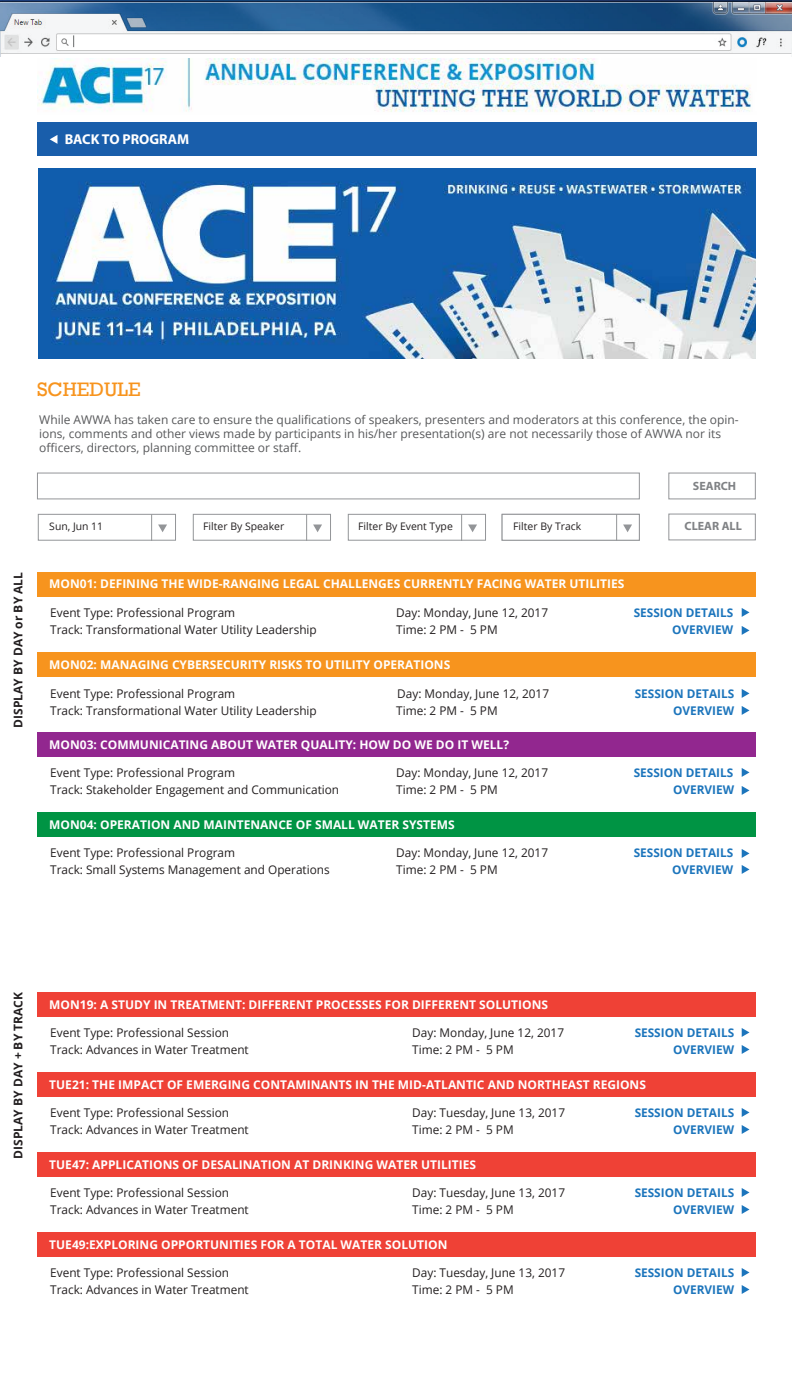
<style>
.page{position:relative;width:792px;height:1385px;background:#fff}
.page>*{position:absolute;margin:0;border:0;box-sizing:border-box;transform-origin:0 0}
.t1{font:20px "Rockwell";color:#f7941e}
.t2{font:700 14.3px "Myriad Pro";color:#fff}
.t3{font:12px "Open Sans";color:#231f20}
.t4{font:700 12px "Open Sans";color:#fff}
.t5{font:12px/14.4px "Open Sans";color:#58595b}
.t6{font:700 12px "Open Sans";color:#1c75bc}
.t7{font:700 12px "Open Sans";color:#231f20}
.t8{font:700 12px "Myriad Pro";color:#808285}
.t9{font:10.4px "Open Sans";color:#231f20}
</style>
<div class="page">
<img style="left:0;top:0;width:792px;height:56px">
<div style="left:37px;top:122px;width:719px;height:33px;background:#195eab"></div>
<svg style="left:50px;top:135px;width:7px;height:9px"></svg>
<img style="left:37px;top:59px;width:714px;height:53px">
<img style="left:38px;top:168px;width:717px;height:190px">
<div style="left:38px;top:514px;width:138px;height:27px;background:#fff;border:1px solid #939598"></div>
<div style="left:668px;top:513px;width:88px;height:27px;background:#fff;border:1px solid #939598"></div>
<div style="left:668px;top:472px;width:88px;height:27px;background:#fff;border:1px solid #939598"></div>
<div style="left:193px;top:514px;width:138px;height:27px;background:#fff;border:1px solid #939598"></div>
<div style="left:348px;top:514px;width:138px;height:27px;background:#fff;border:1px solid #939598"></div>
<div style="left:502px;top:514px;width:138px;height:27px;background:#fff;border:1px solid #939598"></div>
<div style="left:37px;top:472px;width:603px;height:27px;background:#fff;border:1px solid #939598"></div>
<svg style="left:623px;top:524px;width:9px;height:8px"></svg>
<svg style="left:616px;top:514px;width:1px;height:26px"></svg>
<svg style="left:468px;top:524px;width:9px;height:8px"></svg>
<svg style="left:461px;top:514px;width:1px;height:27px"></svg>
<svg style="left:313px;top:524px;width:9px;height:8px"></svg>
<svg style="left:306px;top:514px;width:1px;height:27px"></svg>
<svg style="left:158px;top:524px;width:9px;height:8px"></svg>
<svg style="left:151px;top:514px;width:1px;height:27px"></svg>
<div style="left:37px;top:1232px;width:719px;height:25px;background:#ef4136"></div>
<svg style="left:742px;top:1268px;width:7px;height:9px"></svg>
<div style="left:37px;top:1152px;width:719px;height:25px;background:#ef4136"></div>
<svg style="left:742px;top:1188px;width:7px;height:9px"></svg>
<div style="left:37px;top:1072px;width:719px;height:25px;background:#ef4136"></div>
<svg style="left:742px;top:1108px;width:7px;height:9px"></svg>
<div style="left:37px;top:992px;width:719px;height:25px;background:#ef4136"></div>
<svg style="left:742px;top:1028px;width:7px;height:9px"></svg>
<svg style="left:742px;top:1045px;width:7px;height:9px"></svg>
<svg style="left:742px;top:1125px;width:7px;height:9px"></svg>
<svg style="left:742px;top:1205px;width:7px;height:9px"></svg>
<svg style="left:742px;top:1285px;width:7px;height:9px"></svg>
<div style="left:37px;top:812px;width:719px;height:25px;background:#009444"></div>
<svg style="left:742px;top:865px;width:7px;height:9px"></svg>
<div style="left:37px;top:732px;width:719px;height:25px;background:#92278f"></div>
<svg style="left:742px;top:786px;width:7px;height:9px"></svg>
<div style="left:37px;top:652px;width:719px;height:25px;background:#f7941e"></div>
<svg style="left:742px;top:706px;width:7px;height:9px"></svg>
<div style="left:37px;top:572px;width:719px;height:25px;background:#f7941e"></div>
<svg style="left:742px;top:849px;width:7px;height:9px"></svg>
<svg style="left:742px;top:768px;width:7px;height:9px"></svg>
<svg style="left:742px;top:689px;width:7px;height:9px"></svg>
<svg style="left:742px;top:626px;width:7px;height:9px"></svg>
<svg style="left:742px;top:608px;width:7px;height:9px"></svg>
<p class="t2" style="left:65px;top:130px;width:126px">BACK TO PROGRAM</p>
<h1 class="t1" style="left:37px;top:377px;width:105px">SCHEDULE</h1>
<p class="t5" style="left:39px;top:412px;width:701px">While AWWA has taken care to ensure the qualifications of speakers, presenters and moderators at this conference, the opin&shy;ions, comments and other views made by participants in his/her presentation(s) are not necessarily those of AWWA nor its officers, directors, planning committee or staff.</p>
<p class="t9" style="left:49px;top:520px;width:55px">Sun, Jun 11</p>
<p class="t9" style="left:203px;top:520px;width:83px">Filter By Speaker</p>
<p class="t9" style="left:358px;top:520px;width:96px">Filter By Event Type</p>
<p class="t9" style="left:513px;top:520px;width:69px">Filter By Track</p>
<p class="t8" style="left:693px;top:478px;width:45px">SEARCH</p>
<p class="t8" style="left:685px;top:518px;width:59px">CLEAR ALL</p>
<p class="t7" style="left:10px;top:728px;width:157px;rotate:-90deg">DISPLAY BY DAY or BY ALL</p>
<p class="t4" style="left:49px;top:576px;width:577px">MON01: DEFINING THE WIDE-RANGING LEGAL CHALLENGES CURRENTLY FACING WATER UTILITIES</p>
<p class="t3" style="left:50px;top:604px;width:186px">Event Type: Professional Program</p>
<p class="t3" style="left:396px;top:604px;width:153px">Day: Monday, June 12, 2017</p>
<p class="t6" style="left:634px;top:604px;width:101px">SESSION DETAILS</p>
<p class="t3" style="left:50px;top:621px;width:268px">Track: Transformational Water Utility Leadership</p>
<p class="t3" style="left:396px;top:621px;width:103px">Time: 2 PM - 5 PM</p>
<p class="t6" style="left:672px;top:621px;width:63px">OVERVIEW</p>
<p class="t4" style="left:49px;top:656px;width:403px">MON02: MANAGING CYBERSECURITY RISKS TO UTILITY OPERATIONS</p>
<p class="t3" style="left:50px;top:685px;width:186px">Event Type: Professional Program</p>
<p class="t3" style="left:397px;top:685px;width:153px">Day: Monday, June 12, 2017</p>
<p class="t6" style="left:635px;top:685px;width:101px">SESSION DETAILS</p>
<p class="t3" style="left:50px;top:702px;width:268px">Track: Transformational Water Utility Leadership</p>
<p class="t3" style="left:396px;top:702px;width:103px">Time: 2 PM - 5 PM</p>
<p class="t6" style="left:673px;top:702px;width:63px">OVERVIEW</p>
<p class="t4" style="left:49px;top:736px;width:461px">MON03: COMMUNICATING ABOUT WATER QUALITY: HOW DO WE DO IT WELL?</p>
<p class="t3" style="left:50px;top:764px;width:186px">Event Type: Professional Program</p>
<p class="t3" style="left:396px;top:764px;width:153px">Day: Monday, June 12, 2017</p>
<p class="t6" style="left:634px;top:764px;width:101px">SESSION DETAILS</p>
<p class="t3" style="left:50px;top:781px;width:290px">Track: Stakeholder Engagement and Communication</p>
<p class="t3" style="left:396px;top:781px;width:103px">Time: 2 PM - 5 PM</p>
<p class="t6" style="left:673px;top:781px;width:63px">OVERVIEW</p>
<p class="t4" style="left:49px;top:816px;width:407px">MON04: OPERATION AND MAINTENANCE OF SMALL WATER SYSTEMS</p>
<p class="t3" style="left:50px;top:844px;width:186px">Event Type: Professional Program</p>
<p class="t3" style="left:396px;top:844px;width:153px">Day: Monday, June 12, 2017</p>
<p class="t6" style="left:634px;top:844px;width:101px">SESSION DETAILS</p>
<p class="t3" style="left:50px;top:861px;width:281px">Track: Small Systems Management and Operations</p>
<p class="t3" style="left:396px;top:861px;width:103px">Time: 2 PM - 5 PM</p>
<p class="t6" style="left:672px;top:861px;width:63px">OVERVIEW</p>
<p class="t7" style="left:10px;top:1158px;width:168px;rotate:-90deg">DISPLAY BY DAY + BY TRACK</p>
<p class="t4" style="left:49px;top:996px;width:500px">MON19: A STUDY IN TREATMENT: DIFFERENT PROCESSES FOR DIFFERENT SOLUTIONS</p>
<p class="t3" style="left:50px;top:1024px;width:180px">Event Type: Professional Session</p>
<p class="t3" style="left:412px;top:1024px;width:153px">Day: Monday, June 12, 2017</p>
<p class="t6" style="left:635px;top:1024px;width:101px">SESSION DETAILS</p>
<p class="t3" style="left:50px;top:1041px;width:200px">Track: Advances in Water Treatment</p>
<p class="t3" style="left:412px;top:1041px;width:103px">Time: 2 PM - 5 PM</p>
<p class="t6" style="left:673px;top:1041px;width:63px">OVERVIEW</p>
<p class="t4" style="left:49px;top:1076px;width:598px">TUE21: THE IMPACT OF EMERGING CONTAMINANTS IN THE MID-ATLANTIC AND NORTHEAST REGIONS</p>
<p class="t3" style="left:50px;top:1104px;width:180px">Event Type: Professional Session</p>
<p class="t3" style="left:412px;top:1104px;width:154px">Day: Tuesday, June 13, 2017</p>
<p class="t6" style="left:635px;top:1104px;width:101px">SESSION DETAILS</p>
<p class="t3" style="left:50px;top:1121px;width:200px">Track: Advances in Water Treatment</p>
<p class="t3" style="left:412px;top:1121px;width:103px">Time: 2 PM - 5 PM</p>
<p class="t6" style="left:673px;top:1121px;width:63px">OVERVIEW</p>
<p class="t4" style="left:49px;top:1156px;width:428px">TUE47: APPLICATIONS OF DESALINATION AT DRINKING WATER UTILITIES</p>
<p class="t3" style="left:50px;top:1184px;width:180px">Event Type: Professional Session</p>
<p class="t3" style="left:412px;top:1184px;width:154px">Day: Tuesday, June 13, 2017</p>
<p class="t6" style="left:635px;top:1184px;width:101px">SESSION DETAILS</p>
<p class="t3" style="left:50px;top:1201px;width:200px">Track: Advances in Water Treatment</p>
<p class="t3" style="left:412px;top:1201px;width:103px">Time: 2 PM - 5 PM</p>
<p class="t6" style="left:673px;top:1201px;width:63px">OVERVIEW</p>
<p class="t4" style="left:49px;top:1236px;width:400px">TUE49:EXPLORING OPPORTUNITIES FOR A TOTAL WATER SOLUTION</p>
<p class="t3" style="left:50px;top:1264px;width:180px">Event Type: Professional Session</p>
<p class="t3" style="left:412px;top:1264px;width:154px">Day: Tuesday, June 13, 2017</p>
<p class="t6" style="left:635px;top:1264px;width:101px">SESSION DETAILS</p>
<p class="t3" style="left:50px;top:1281px;width:200px">Track: Advances in Water Treatment</p>
<p class="t3" style="left:412px;top:1281px;width:103px">Time: 2 PM - 5 PM</p>
<p class="t6" style="left:673px;top:1281px;width:63px">OVERVIEW</p>
</div>
